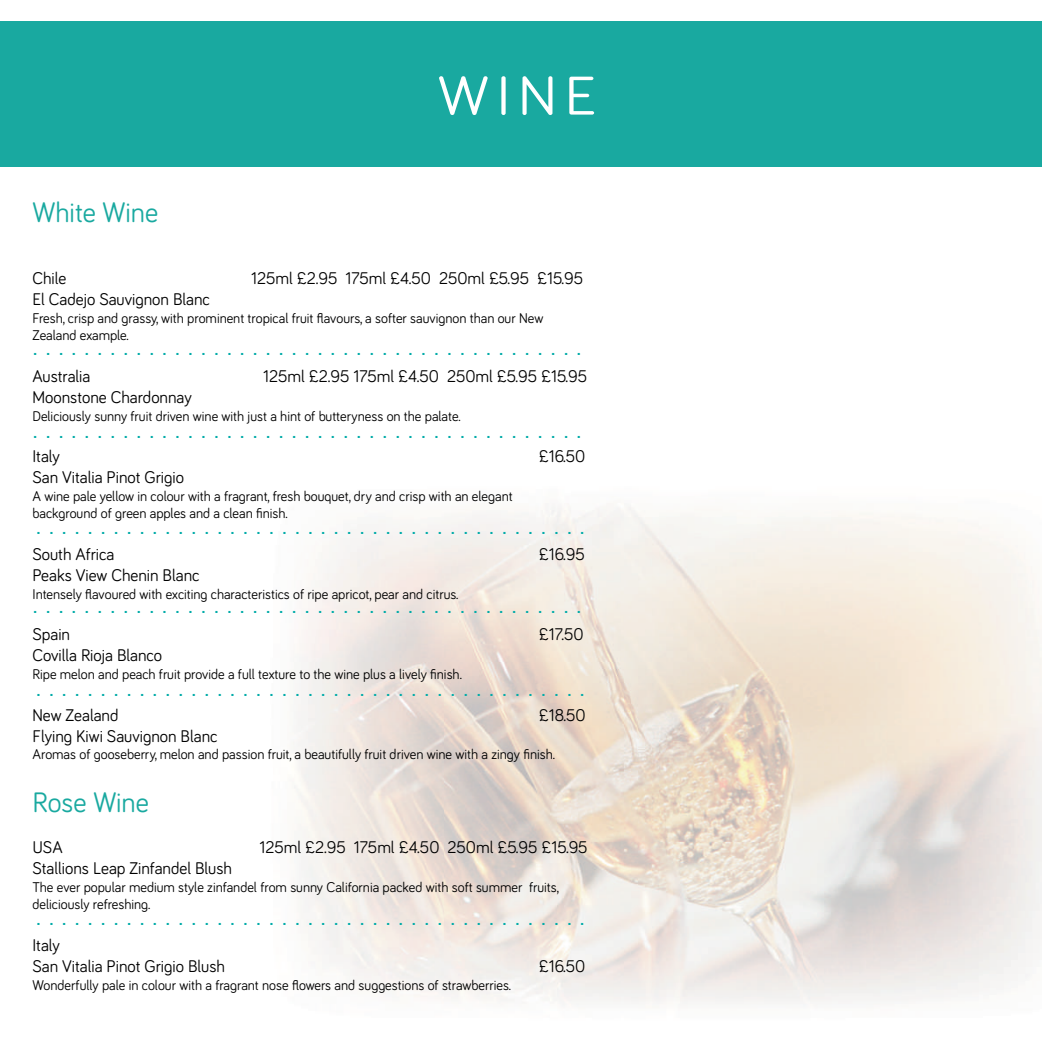
<style>
.page{position:relative;width:1042px;height:1042px;background:#fff}
.page>*{position:absolute;margin:0;border:0;box-sizing:border-box;transform-origin:0 0}
.t1{font:56.35px "Bariol";color:#fff;scale:1.11 1}
.t2{font:29.05px "Bariol";color:#19a9a0}
.t3{font:21.88px "unknown 1";color:#00aba8;scale:.93 1}
.t4{font:17.5px/21px "Bariol";color:#000}
.t5{font:14.53px/17.5px "Bariol";color:#000}
</style>
<div class="page">
<img style="left:292px;top:506px;width:749px;height:499px">
<div style="left:0;top:21px;width:1041px;height:146px;background:#19a9a0"></div>
<h2 class="t2" style="left:32px;top:192px;width:127px">White Wine</h2>
<h1 class="t1" style="left:438px;top:57px;width:145px">WINE</h1>
<p class="t4" style="left:32px;top:267px;width:35px">Chile</p>
<p class="t4" style="left:251px;top:267px;width:333px">125ml £2.95 175ml £4.50 250ml £5.95 £15.95</p>
<p class="t4" style="left:32px;top:288px;width:179px">El Cadejo Sauvignon Blanc</p>
<p class="t5" style="left:32px;top:308px;width:512px">Fresh, crisp and grassy, with prominent tropical fruit flavours, a softer sauvignon than our New<br>Zealand example.</p>
<p class="t4" style="left:32px;top:365px;width:59px">Australia</p>
<p class="t4" style="left:263px;top:365px;width:325px">125ml £2.95 175ml £4.50 250ml £5.95 £15.95</p>
<p class="t4" style="left:32px;top:386px;width:161px">Moonstone Chardonnay</p>
<p class="t5" style="left:32px;top:406px;width:430px">Deliciously sunny fruit driven wine with just a hint of butteryness on the palate.</p>
<p class="t4" style="left:32px;top:445px;width:29px">Italy</p>
<p class="t4" style="left:539px;top:445px;width:48px">£16.50</p>
<p class="t4" style="left:32px;top:466px;width:153px">San Vitalia Pinot Grigio</p>
<p class="t5" style="left:32px;top:486px;width:482px">A wine pale yellow in colour with a fragrant, fresh bouquet, dry and crisp with an elegant background of green apples and a clean finish.</p>
<p class="t4" style="left:32px;top:543px;width:84px">South Africa</p>
<p class="t4" style="left:539px;top:543px;width:47px">£16.95</p>
<p class="t4" style="left:32px;top:564px;width:169px">Peaks View Chenin Blanc</p>
<p class="t5" style="left:32px;top:584px;width:427px">Intensely flavoured with exciting characteristics of ripe apricot, pear and citrus.</p>
<p class="t4" style="left:32px;top:623px;width:39px">Spain</p>
<p class="t4" style="left:539px;top:623px;width:46px">£17.50</p>
<p class="t4" style="left:32px;top:644px;width:131px">Covilla Rioja Blanco</p>
<p class="t5" style="left:32px;top:664px;width:431px">Ripe melon and peach fruit provide a full texture to the wine plus a lively finish.</p>
<p class="t4" style="left:32px;top:703px;width:88px">New Zealand</p>
<p class="t4" style="left:539px;top:703px;width:48px">£18.50</p>
<p class="t4" style="left:32px;top:724px;width:187px">Flying Kiwi Sauvignon Blanc</p>
<p class="t5" style="left:32px;top:745px;width:524px">Aromas of gooseberry, melon and passion fruit, a beautifully fruit driven wine with a zingy finish.</p>
<h2 class="t2" style="left:32px;top:782px;width:118px">Rose Wine</h2>
<p class="t4" style="left:32px;top:836px;width:32px">USA</p>
<p class="t4" style="left:260px;top:836px;width:329px">125ml £2.95 175ml £4.50 250ml £5.95 £15.95</p>
<p class="t4" style="left:32px;top:857px;width:201px">Stallions Leap Zinfandel Blush</p>
<p class="t5" style="left:32px;top:877px;width:528px">The ever popular medium style zinfandel from sunny California packed with soft summer fruits, deliciously refreshing.</p>
<p class="t4" style="left:32px;top:934px;width:194px">Italy<br>San Vitalia Pinot Grigio Blush</p>
<h3 class="t3" style="left:32px;top:338px;width:592px">...........................................</h3>
<h3 class="t3" style="left:32px;top:421px;width:592px">...........................................</h3>
<h3 class="t3" style="left:36px;top:517px;width:592px">...........................................</h3>
<h3 class="t3" style="left:32px;top:596px;width:592px">...........................................</h3>
<h3 class="t3" style="left:36px;top:679px;width:592px">...........................................</h3>
<h3 class="t3" style="left:36px;top:908px;width:592px">...........................................</h3>
<p class="t4" style="left:539px;top:955px;width:48px">£16.50</p>
<p class="t5" style="left:32px;top:975px;width:480px">Wonderfully pale in colour with a fragrant nose flowers and suggestions of strawberries.</p>
</div>
